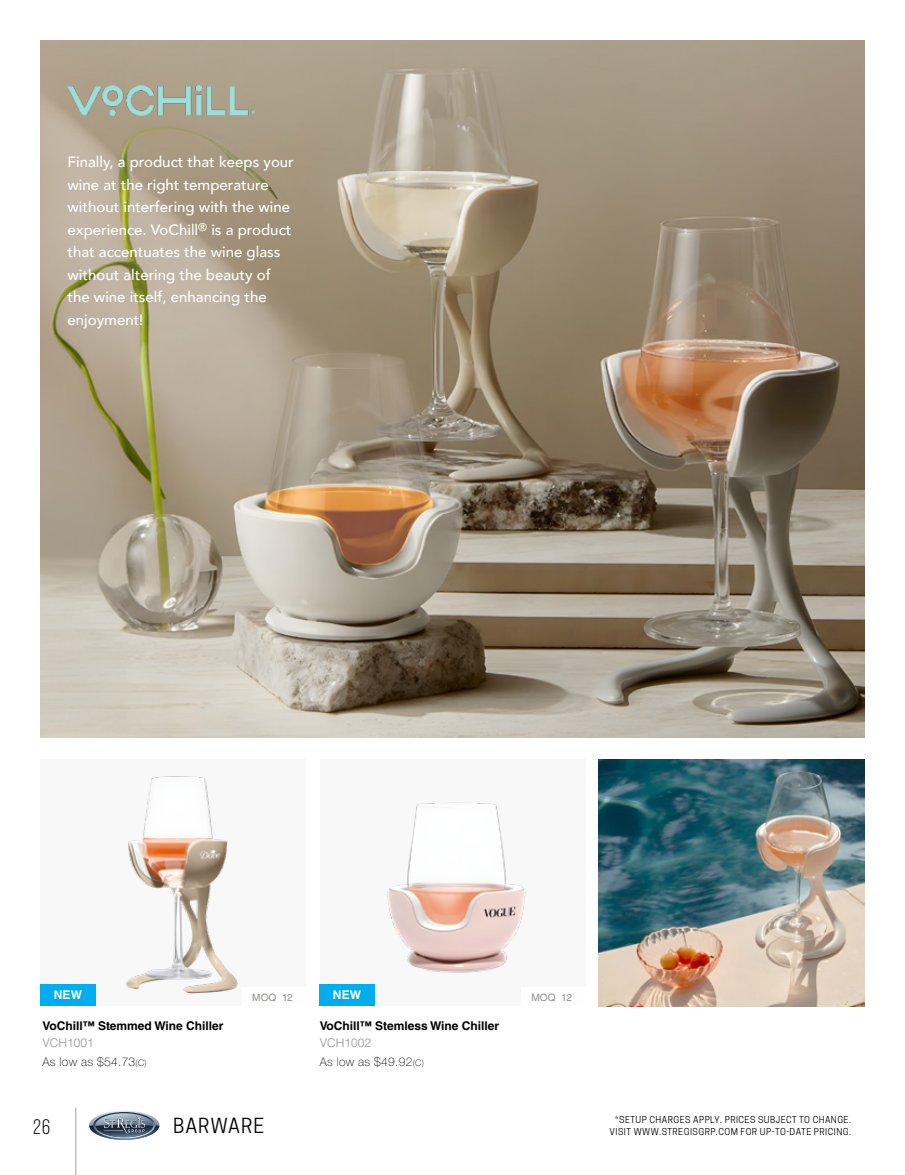
<style>
.page{position:relative;width:905px;height:1175px;background:#fff}
.page>*{position:absolute;margin:0;border:0;box-sizing:border-box;transform-origin:0 0}
.t1{font:21px "Bebas Neue";color:#000}
.t2{font:19.5px "Cooper Hewitt";letter-spacing:.05em;color:#000}
.t3{font:500 15px/22.5px "Avenir";color:#fff}
.t4{font:700 12px "Helvetica LT Std";color:#000}
.t5{font:100 12px "Helvetica Neue LT Std";letter-spacing:.025em;color:#000}
.t6{font:300 12px "Helvetica LT Std";color:#939290}
.t7{font:700 12px "Helvetica LT Std";letter-spacing:.01em;color:#fff}
.t8{font:10.2px "Helvetica LT Std";color:#939290}
.t9{font:9px/12px "Cooper Hewitt";letter-spacing:.05em;color:#000;text-align:right}
.s1{font-size:9px}
</style>
<div class="page">
<img style="left:40px;top:40px;width:824px;height:697px">
<div style="left:40px;top:759px;width:266px;height:247px;background:#f8f8f9"></div>
<img style="left:126px;top:776px;width:112px;height:218px">
<img style="left:598px;top:759px;width:266px;height:247px">
<div style="left:320px;top:759px;width:265px;height:247px;background:#f8f8f9"></div>
<img style="left:387px;top:803px;width:139px;height:170px">
<div style="left:41px;top:984px;width:55px;height:22px;background:#00aeef"></div>
<div style="left:320px;top:984px;width:55px;height:22px;background:#00aeef"></div>
<img style="left:68px;top:85px;width:186px;height:31px">
<div style="left:242px;top:987px;width:64px;height:19px;background:#fff"></div>
<div style="left:521px;top:987px;width:64px;height:19px;background:#fff"></div>
<hr style="left:75px;top:1107px;width:1px;height:67px;background:#000">
<svg style="left:89px;top:1110px;width:70px;height:29px"></svg>
<p class="t3" style="left:67px;top:150px;width:228px">Finally, a product that keeps your wine at the right temperature without interfering with the wine experience. VoChill<sup>®</sup> is a product that accentuates the wine glass without altering the beauty of the wine itself, enhancing the enjoyment!</p>
<p class="t7" style="left:54px;top:987px;width:30px">NEW</p>
<p class="t7" style="left:333px;top:987px;width:30px">NEW</p>
<p class="t4" style="left:42px;top:1018px;width:182px">VoChill™ Stemmed Wine Chiller</p>
<p class="t6" style="left:42px;top:1035px;width:53px">VCH1001</p>
<p class="t8" style="left:252px;top:991px;width:42px">MOQ 12</p>
<p class="t8" style="left:531px;top:991px;width:42px">MOQ 12</p>
<p class="t4" style="left:319px;top:1018px;width:181px">VoChill™ Stemless Wine Chiller</p>
<p class="t6" style="left:319px;top:1035px;width:53px">VCH1002</p>
<p class="t5" style="left:42px;top:1055px;width:106px">As low as $54.73<span class="s1">(C)</span></p>
<p class="t5" style="left:320px;top:1055px;width:106px">As low as $49.92<span class="s1">(C)</span></p>
<h1 class="t1" style="left:33px;top:1116px;width:18px">26</h1>
<h2 class="t2" style="left:173px;top:1113px;width:93px">BARWARE</h2>
<p class="t9" style="left:609px;top:1113px;width:243px">*SETUP CHARGES APPLY. PRICES SUBJECT TO CHANGE.<br>VISIT WWW.STREGISGRP.COM FOR UP-TO-DATE PRICING.</p>
</div>
